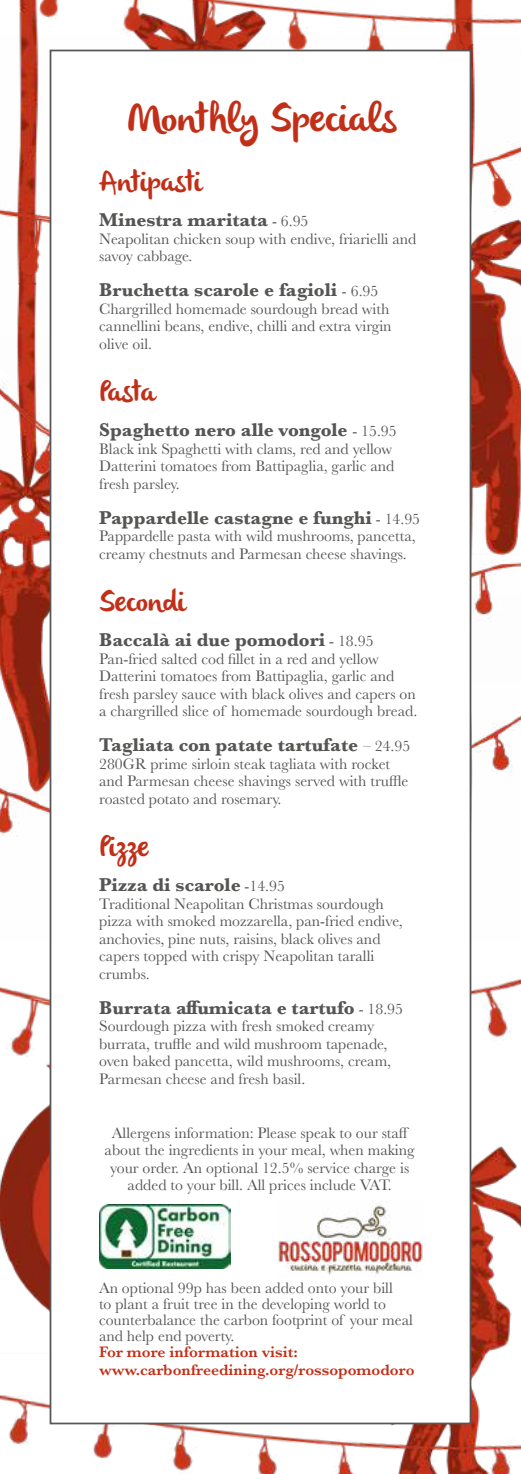
<style>
.page{position:relative;width:521px;height:1474px;background:#fff}
.page>*{position:absolute;margin:0;border:0;box-sizing:border-box;transform-origin:0 0}
.t1{font:40.25px "olivier";color:#c22f18}
.t2{font:29.75px "olivier";color:#c22f18}
.t3{font:700 19.25px "Baskerville";color:#555554}
.t4{font:15.75px/17.5px "Baskerville";color:#565555}
.t5{font:600 15.75px/17.5px "Baskerville";color:#c22f17}
.s1{font-weight:400;font-size:15.75px;color:#565555}
</style>
<div class="page">
<img style="left:0;top:382px;width:521px;height:212px">
<img style="left:17px;top:226px;width:504px;height:156px">
<img style="left:0;top:0;width:521px;height:226px">
<img style="left:0;top:594px;width:521px;height:216px">
<img style="left:0;top:1251px;width:521px;height:222px">
<img style="left:0;top:810px;width:521px;height:404px">
<div style="left:50px;top:50px;width:420px;height:1373px;background:#fff"></div>
<img style="left:278px;top:1205px;width:144px;height:70px">
<img style="left:99px;top:1204px;width:131px;height:64px">
<h1 class="t1" style="left:128px;top:100px;width:270px">Monthly Specials</h1>
<h2 class="t2" style="left:99px;top:168px;width:104px">Antipasti</h2>
<p class="t3" style="left:99px;top:213px;width:211px">Minestra maritata <span class="s1">- 6.95</span></p>
<p class="t4" style="left:99px;top:231px;width:319px">Neapolitan chicken soup with endive, friarielli and savoy cabbage.</p>
<p class="t3" style="left:99px;top:283px;width:281px">Bruchetta scarole e fagioli <span class="s1">- 6.95</span></p>
<p class="t4" style="left:99px;top:301px;width:294px">Chargrilled homemade sourdough bread with cannellini beans, endive, chilli and extra virgin olive oil.</p>
<h2 class="t2" style="left:99px;top:378px;width:58px">Pasta</h2>
<p class="t3" style="left:99px;top:423px;width:299px">Spaghetto nero alle vongole <span class="s1">- 15.95</span></p>
<p class="t4" style="left:99px;top:441px;width:297px">Black ink Spaghetti with clams, red and yellow<br>Datterini tomatoes from Battipaglia, garlic and fresh parsley.</p>
<p class="t3" style="left:99px;top:510px;width:322px">Pappardelle castagne e funghi <span class="s1">- 14.95</span></p>
<p class="t4" style="left:99px;top:529px;width:318px">Pappardelle pasta with wild mushrooms, pancetta, creamy chestnuts and Parmesan cheese shavings.</p>
<h2 class="t2" style="left:99px;top:588px;width:87px">Secondi</h2>
<p class="t3" style="left:99px;top:633px;width:276px">Baccalà ai due pomodori <span class="s1">- 18.95</span></p>
<p class="t4" style="left:99px;top:650px;width:319px">Pan-fried salted cod fillet in a red and yellow Datterini tomatoes from Battipaglia, garlic and fresh parsley sauce with black olives and capers on a chargrilled slice of homemade sourdough bread.</p>
<p class="t3" style="left:99px;top:738px;width:312px">Tagliata con patate tartufate <span class="s1">– 24.95</span></p>
<p class="t4" style="left:99px;top:756px;width:311px">280GR prime sirloin steak tagliata with rocket and Parmesan cheese shavings served with truffle roasted potato and rosemary.</p>
<h2 class="t2" style="left:99px;top:833px;width:52px">Pizze</h2>
<p class="t3" style="left:99px;top:878px;width:187px">Pizza di scarole <span class="s1">-14.95</span></p>
<p class="t4" style="left:99px;top:896px;width:305px">Traditional Neapolitan Christmas sourdough pizza with smoked mozzarella, pan-fried endive, anchovies, pine nuts, raisins, black olives and capers topped with crispy Neapolitan taralli crumbs.</p>
<p class="t3" style="left:99px;top:994px;width:305px">Burrata affumicata e tartufo <span class="s1">- 18.95</span></p>
<p class="t4" style="left:99px;top:1019px;width:293px">Sourdough pizza with fresh smoked creamy burrata, truffle and wild mushroom tapenade, oven baked pancetta, wild mushrooms, cream, Parmesan cheese and fresh basil.</p>
<p class="t4" style="left:105px;top:1124px;width:311px;text-align:center">Allergens information: Please speak to our staff about the ingredients in your meal, when making your order. An optional 12.5% service charge is added to your bill. All prices include VAT.</p>
<p class="t4" style="left:99px;top:1282px;width:315px;line-height:15.8px">An optional 99p has been added onto your bill<br>to plant a fruit tree in the developing world to counterbalance the carbon footprint of your meal and help end poverty.</p>
<p class="t5" style="left:99px;top:1344px;width:317px">For more information visit: www.carbonfreedining.org/rossopomodoro</p>
</div>
